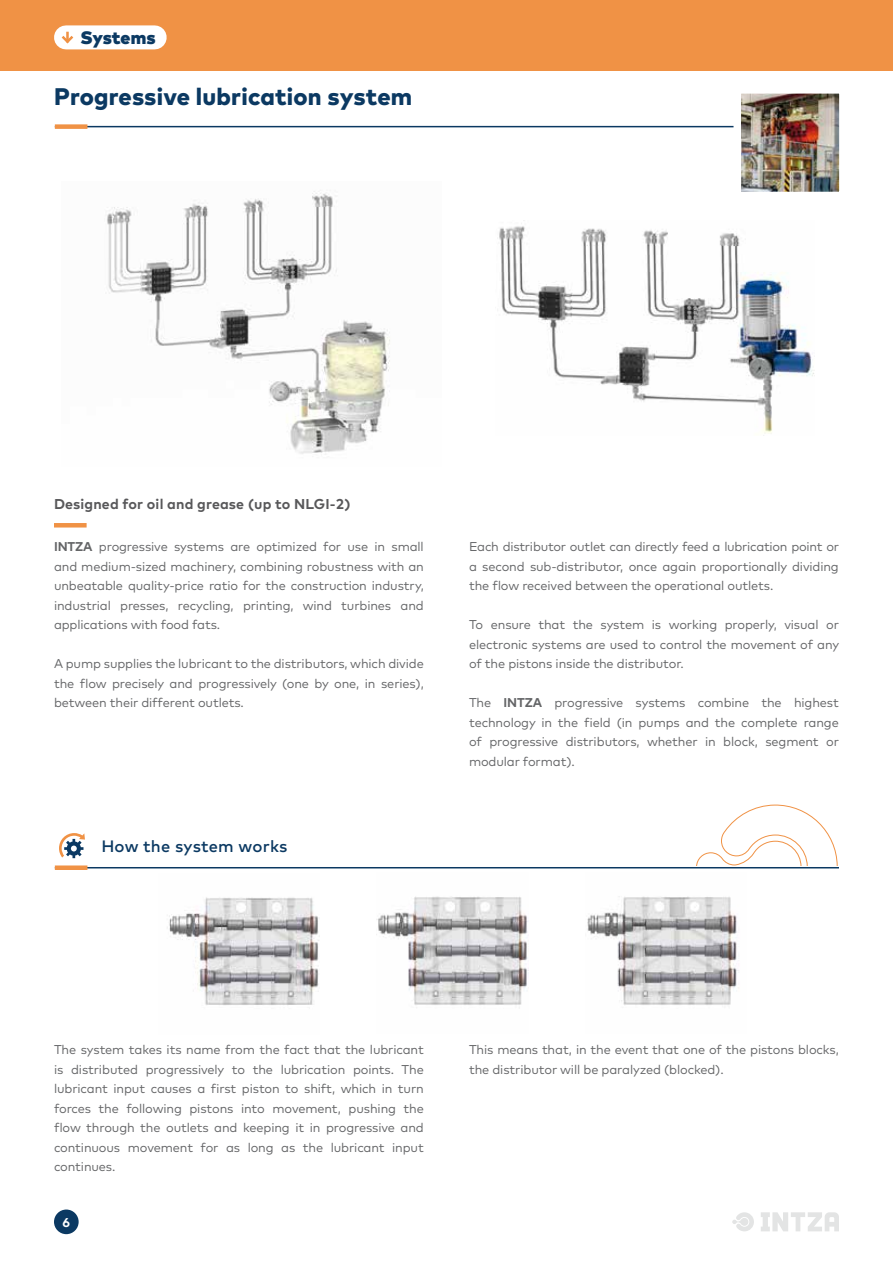
<style>
.page{position:relative;width:893px;height:1263px;background:#fff}
.page>*{position:absolute;margin:0;border:0;box-sizing:border-box;transform-origin:0 0}
.t1{font:800 24px "Mark";letter-spacing:.01em;color:#0b3962}
.t2{font:900 18px "Mark";letter-spacing:-.005em;color:#0b3962}
.t3{font:500 16.5px "Mark";letter-spacing:.01em;color:#0b3962}
.t4{font:700 14.25px "Mark";letter-spacing:.01em;color:#58585a}
.t5{font:12.75px/19.5px "Mark";letter-spacing:-.01em;color:#646567;text-align:justify}
.t6{font:700 12.75px "Mark";color:#fff}
.s1{font-weight:700}
</style>
<div class="page">
<div style="left:0;top:0;width:893px;height:71px;background:#f09245"></div>
<hr style="left:55px;top:126px;width:784px;height:1px;background:#0b3962">
<div style="left:55px;top:124px;width:32px;height:5px;background:#f09245"></div>
<div style="left:66px;top:25px;width:89px;height:24px;background:#fff"></div>
<svg style="left:59px;top:32px;width:15px;height:14px"></svg>
<div style="left:54px;top:1209px;width:25px;height:25px;background:#0b3962;border-radius:50%"></div>
<svg style="left:732px;top:1212px;width:22px;height:19px"></svg>
<svg style="left:761px;top:1212px;width:78px;height:19px"></svg>
<img style="left:730px;top:93px;width:110px;height:99px">
<img style="left:587px;top:896px;width:152px;height:109px">
<img style="left:167px;top:897px;width:152px;height:108px">
<img style="left:376px;top:896px;width:153px;height:109px">
<img style="left:107px;top:191px;width:283px;height:264px">
<img style="left:499px;top:226px;width:316px;height:208px">
<svg style="left:696px;top:804px;width:142px;height:61px"></svg>
<svg style="left:59px;top:833px;width:26px;height:25px"></svg>
<hr style="left:55px;top:867px;width:784px;height:1px;background:#0b3962">
<div style="left:55px;top:865px;width:32px;height:5px;background:#f09245"></div>
<hr style="left:54px;top:523px;width:33px;height:4px;background:#f09245">
<h2 class="t2" style="left:81px;top:26px;width:77px">Systems</h2>
<h1 class="t1" style="left:54px;top:81px;width:360px">Progressive lubrication system</h1>
<p class="t4" style="left:54px;top:494px;width:298px">Designed for oil and grease (up to NLGI-2)</p>
<p class="t5" style="left:54px;top:537px;width:371px"><span class="s1">INTZA</span> progressive systems are optimized for use in small and medium-sized machinery, combining robustness with an unbeatable quality-price ratio for the construction industry, industrial presses, recycling, printing, wind turbines and applications with food fats.</p>
<p class="t5" style="left:54px;top:654px;width:371px">A pump supplies the lubricant to the distributors, which divide the flow precisely and progressively (one by one, in series), between their different outlets.</p>
<p class="t3" style="left:101px;top:836px;width:188px">How the system works</p>
<p class="t5" style="left:469px;top:537px;width:371px">Each distributor outlet can directly feed a lubrication point or a second sub-distributor, once again proportionally dividing the flow received between the operational outlets.</p>
<p class="t5" style="left:469px;top:615px;width:372px">To ensure that the system is working properly, visual or electronic systems are used to control the movement of any of the pistons inside the distributor.</p>
<p class="t5" style="left:469px;top:693px;width:371px">The <span class="s1">INTZA</span> progressive systems combine the highest technology in the field (in pumps and the complete range of progressive distributors, whether in block, segment or modular format).</p>
<p class="t5" style="left:54px;top:1040px;width:371px">The system takes its name from the fact that the lubricant is distributed progressively to the lubrication points. The lubricant input causes a first piston to shift, which in turn forces the following pistons into movement, pushing the flow through the outlets and keeping it in progressive and continuous movement for as long as the lubricant input continues.</p>
<p class="t5" style="left:469px;top:1040px;width:371px">This means that, in the event that one of the pistons blocks, the distributor will be paralyzed (blocked).</p>
<p class="t6" style="left:62px;top:1214px;width:9px">6</p>
</div>
